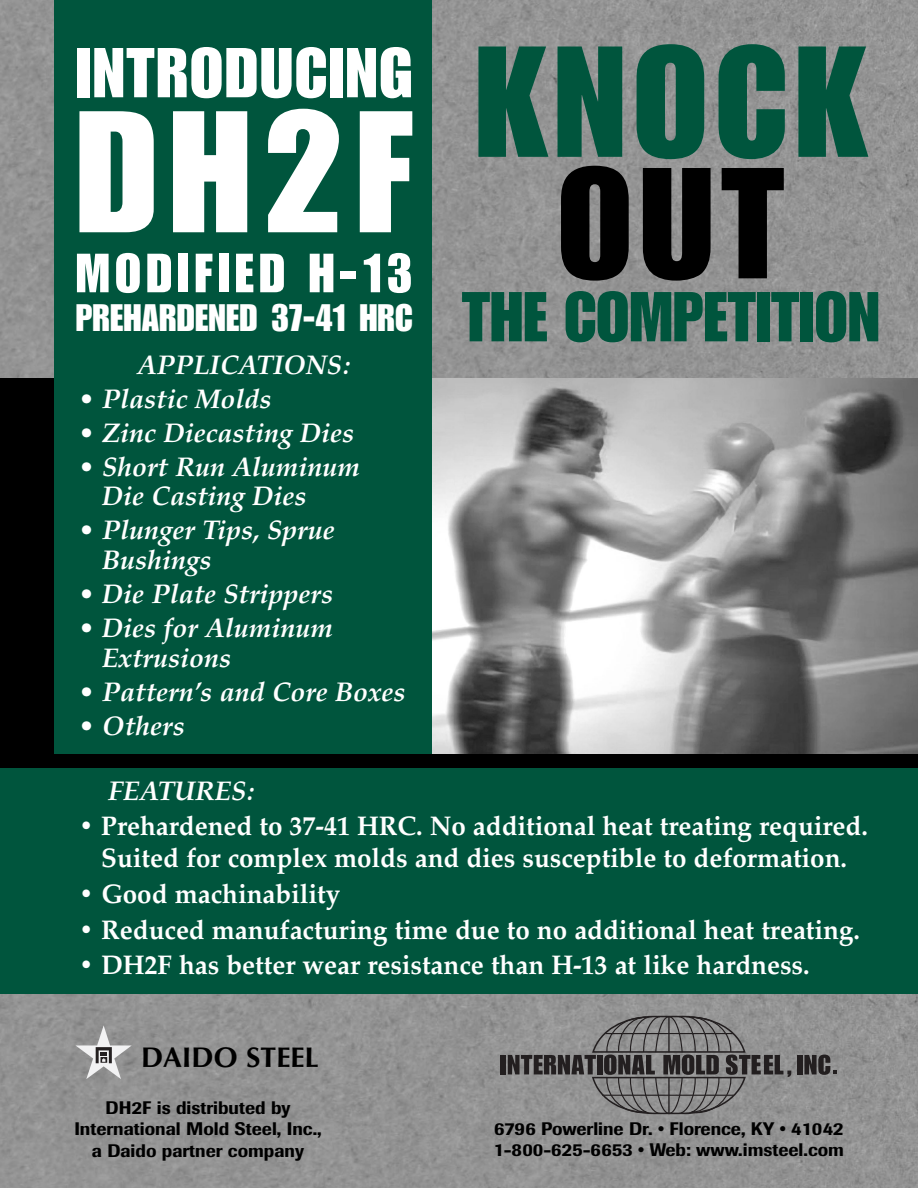
<style>
.page{position:relative;width:918px;height:1188px;background:#fff}
.page>*{position:absolute;margin:0;border:0;box-sizing:border-box;transform-origin:0 0}
.t1{font:169.5px "Impact T";color:#fff}
.t2{font:154.5px "Impact T";letter-spacing:.05em;color:#00553d}
.t3{font:154.5px "Impact T";color:#000}
.t4{font:69px "Impact T";color:#00553d}
.t5{font:69px "Impact T";letter-spacing:.025em;color:#fff}
.t6{font:54px "Impact T";letter-spacing:.095em;color:#fff}
.t7{font:37.5px "Impact T";letter-spacing:.005em;color:#fff}
.t8{font:700 28.5px "Optima";color:#000}
.t9{font:700 27px/31.5px "Palatino";color:#fff;text-align:center;scale:.96 1}
.t10{font:italic 700 27px/29.7px "Palatino";color:#fff}
.t11{font:500 18px/21.6px "Imago";color:#000}
</style>
<div class="page">
<div style="left:0;top:765px;width:918px;height:251px;background:#00553d"></div>
<img style="left:0;top:994px;width:918px;height:194px">
<img style="left:0;top:0;width:918px;height:378px">
<div style="left:0;top:378px;width:918px;height:378px;background:#000"></div>
<img style="left:432px;top:378px;width:486px;height:376px">
<div style="left:54px;top:0;width:378px;height:756px;background:#00553d"></div>
<div style="left:0;top:754px;width:918px;height:14px;background:#000"></div>
<div style="left:501px;top:1055px;width:5px;height:19px;background:#231f20"></div>
<div style="left:797px;top:1055px;width:6px;height:19px;background:#231f20"></div>
<svg style="left:804px;top:1055px;width:33px;height:20px"></svg>
<svg style="left:508px;top:1015px;width:283px;height:99px;background:#7b7a7b"></svg>
<svg style="left:76px;top:1025px;width:56px;height:54px"></svg>
<h3 class="t5" style="left:76px;top:48px;width:338px">INTRODUCING</h3>
<h1 class="t1" style="left:76px;top:111px;width:338px">DH2F</h1>
<h3 class="t6" style="left:76px;top:254px;width:338px">MODIFIED H-13</h3>
<h3 class="t7" style="left:76px;top:304px;width:338px">PREHARDENED 37-41 HRC</h3>
<p class="t10" style="left:138px;top:353px;width:213px">APPLICATIONS:</p>
<p class="t10" style="left:78px;top:387px;width:195px">• Plastic Molds</p>
<p class="t10" style="left:78px;top:421px;width:277px">• Zinc Diecasting Dies</p>
<p class="t10" style="left:102px;top:455px;width:259px;text-indent:-24px">• Short Run Aluminum<br>Die Casting Dies</p>
<p class="t10" style="left:102px;top:518px;width:234px;text-indent:-24px">• Plunger Tips, Sprue<br>Bushings</p>
<p class="t10" style="left:78px;top:582px;width:256px">• Die Plate Strippers</p>
<p class="t10" style="left:102px;top:616px;width:232px;text-indent:-24px">• Dies for Aluminum<br>Extrusions</p>
<p class="t10" style="left:78px;top:680px;width:329px">• Pattern’s and Core Boxes</p>
<p class="t10" style="left:78px;top:714px;width:108px">• Others</p>
<h2 class="t2" style="left:475px;top:46px;width:393px">KNOCK</h2>
<h2 class="t3" style="left:558px;top:167px;width:228px">OUT</h2>
<h3 class="t4" style="left:462px;top:292px;width:419px">THE COMPETITION</h3>
<p class="t10" style="left:108px;top:779px;width:146px">FEATURES:</p>
<p class="t9" style="left:79px;top:814px;width:824px">• Prehardened to 37-41 HRC. No additional heat treating required.<br>Suited for complex molds and dies susceptible to deformation.</p>
<p class="t9" style="left:79px;top:881px;width:274px">• Good machinability</p>
<p class="t9" style="left:79px;top:917px;width:815px">• Reduced manufacturing time due to no additional heat treating.</p>
<p class="t9" style="left:79px;top:952px;width:763px">• DH2F has better wear resistance than H-13 at like hardness.</p>
<p class="t8" style="left:141px;top:1046px;width:180px">DAIDO STEEL</p>
<p class="t11" style="left:74px;top:1098px;width:249px;text-align:center">DH2F is distributed by<br>International Mold Steel, Inc., a Daido partner company</p>
<p class="t11" style="left:494px;top:1119px;width:352px">6796 Powerline Dr. • Florence, KY • 41042<br>1-800-625-6653 • Web: www.imsteel.com</p>
</div>
